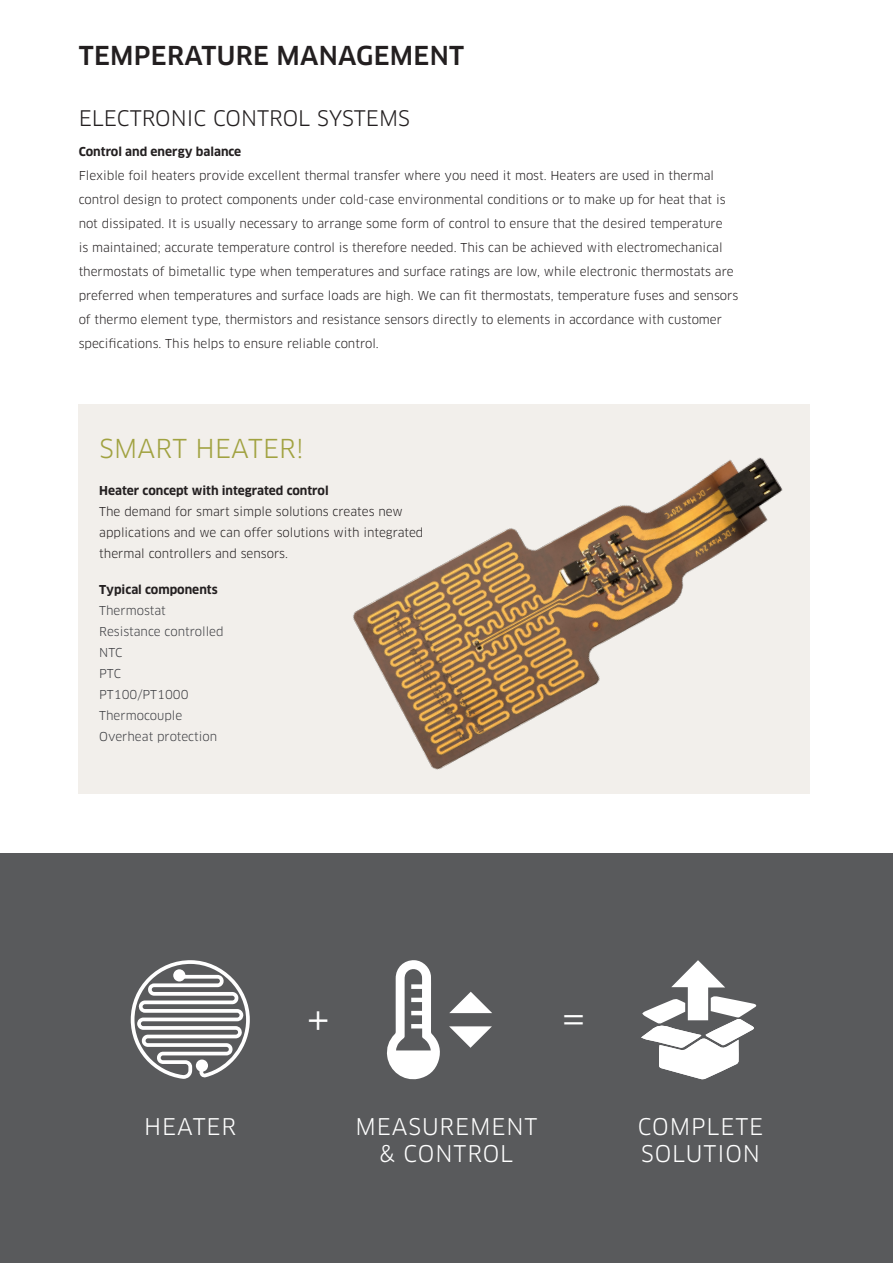
<style>
.page{position:relative;width:893px;height:1263px;background:#fff}
.page>*{position:absolute;margin:0;border:0;box-sizing:border-box;transform-origin:0 0}
.t1{font:42px "Clan Pro";color:#fff}
.t2{font:500 25.5px "Clan Pro";letter-spacing:.01em;color:#231f20}
.t3{font:25.5px "Clan Pro";letter-spacing:.01em;color:#a1a240}
.t4{font:22.5px "Clan Pro";letter-spacing:.04em;color:#fff}
.t5{font:21px "Clan Pro";color:#231f20}
.t6{font:12px/24px "Clan Pro";color:#231f20}
.t7{font:12px "Clan Pro";color:#3e3f43}
.t8{font:700 12px "Clan Pro";color:#231f20}
</style>
<div class="page">
<div style="left:79px;top:405px;width:731px;height:389px;background:#f2efeb"></div>
<img style="left:318px;top:404px;width:492px;height:366px">
<div style="left:0;top:854px;width:893px;height:409px;background:#595a5c"></div>
<svg style="left:387px;top:960px;width:53px;height:119px"></svg>
<svg style="left:449px;top:992px;width:43px;height:21px"></svg>
<svg style="left:449px;top:1026px;width:43px;height:22px"></svg>
<svg style="left:131px;top:960px;width:119px;height:119px"></svg>
<svg style="left:641px;top:960px;width:115px;height:119px"></svg>
<p class="t2" style="left:79px;top:41px;width:387px">TEMPERATURE MANAGEMENT</p>
<p class="t5" style="left:79px;top:105px;width:333px">ELECTRONIC CONTROL SYSTEMS</p>
<p class="t8" style="left:79px;top:144px;width:164px">Control and energy balance</p>
<p class="t6" style="left:79px;top:163px;width:661px">Flexible foil heaters provide excellent thermal transfer where you need it most. Heaters are used in thermal control design to protect components under cold-case environmental conditions or to make up for heat that is not dissipated. It is usually necessary to arrange some form of control to ensure that the desired temperature<br>is maintained; accurate temperature control is therefore needed. This can be achieved with electromechanical thermostats of bimetallic type when temperatures and surface ratings are low, while electronic thermostats are preferred when temperatures and surface loads are high. We can fit thermostats, temperature fuses and sensors of thermo element type, thermistors and resistance sensors directly to elements in accordance with customer specifications. This helps to ensure reliable control.</p>
<p class="t3" style="left:99px;top:433px;width:206px">SMART HEATER!</p>
<p class="t8" style="left:99px;top:484px;width:231px">Heater concept with integrated control</p>
<p class="t6" style="left:99px;top:500px;width:305px">The demand for smart simple solutions creates new</p>
<p class="t6" style="left:99px;top:522px;width:326px;line-height:21px">applications and we can offer solutions with integrated thermal controllers and sensors.</p>
<p class="t8" style="left:99px;top:583px;width:120px">Typical components</p>
<p class="t7" style="left:99px;top:604px;width:68px">Thermostat</p>
<p class="t7" style="left:99px;top:625px;width:126px">Resistance controlled</p>
<p class="t7" style="left:99px;top:646px;width:25px">NTC</p>
<p class="t7" style="left:99px;top:667px;width:23px">PTC</p>
<p class="t7" style="left:99px;top:688px;width:91px">PT100/PT1000</p>
<p class="t7" style="left:99px;top:709px;width:85px">Thermocouple</p>
<p class="t7" style="left:99px;top:730px;width:119px">Overheat protection</p>
<p class="t1" style="left:306px;top:994px;width:26px">+</p>
<p class="t1" style="left:561px;top:994px;width:26px">=</p>
<p class="t4" style="left:144px;top:1113px;width:93px">HEATER</p>
<p class="t4" style="left:355px;top:1113px;width:184px">MEASUREMENT</p>
<p class="t4" style="left:380px;top:1140px;width:135px">&amp; CONTROL</p>
<p class="t4" style="left:638px;top:1113px;width:127px">COMPLETE</p>
<p class="t4" style="left:641px;top:1140px;width:120px">SOLUTION</p>
</div>
